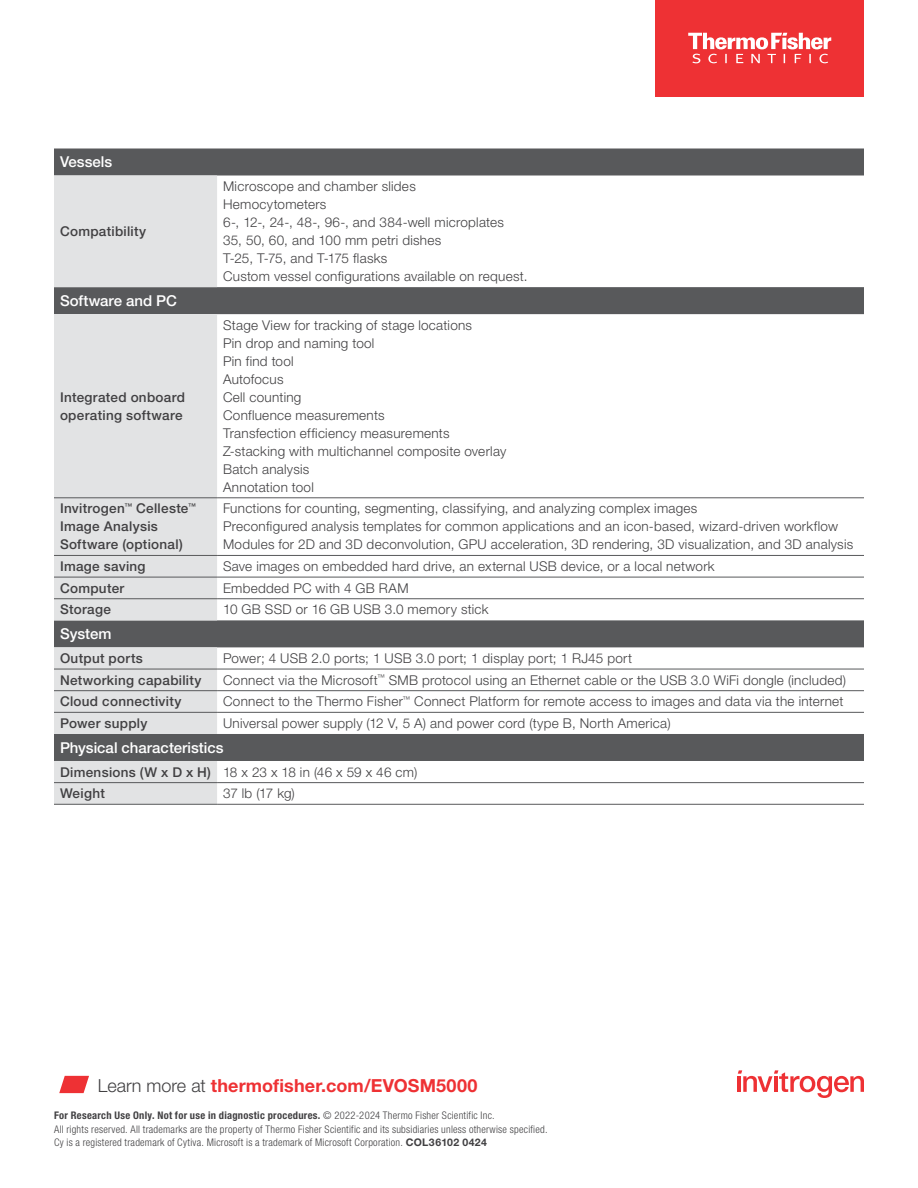
<style>
.page{position:relative;width:918px;height:1188px;background:#fff}
.page>*{position:absolute;margin:0;border:0;box-sizing:border-box;transform-origin:0 0}
.t1{font:700 18px "Helvetica Neue LTW1 G";letter-spacing:.01em;color:#ee3134}
.t2{font:500 15px "Helvetica Neue LTW1 G";color:#fff}
.t3{font:300 13.5px/18px "Helvetica Neue LTW1 G";letter-spacing:.02em;color:#414042}
.t4{font:500 13.5px/18px "Helvetica Neue LTW1 G";letter-spacing:.025em;color:#414042}
.t5{font:300 condensed 10.5px/13.5px "Helvetica Neue LTW1 G";letter-spacing:.025em;color:#414042}
.s1{font-weight:300}
.s2{font-weight:300;color:#414042}
.s3{font-weight:700}
.s4{font-weight:700;font-stretch:normal}
</style>
<div class="page">
<svg style="left:59px;top:1076px;width:30px;height:17px"></svg>
<svg style="left:54px;top:148px;width:810px;height:613px"></svg>
<svg style="left:54px;top:176px;width:163px;height:628px;background:#cfd0d1"></svg>
<hr style="left:54px;top:498px;width:163px;height:1px;background:#58595b">
<hr style="left:217px;top:498px;width:647px;height:1px;background:#58595b">
<hr style="left:54px;top:555px;width:163px;height:1px;background:#58595b">
<hr style="left:217px;top:555px;width:647px;height:1px;background:#58595b">
<hr style="left:54px;top:577px;width:163px;height:1px;background:#58595b">
<hr style="left:217px;top:577px;width:647px;height:1px;background:#58595b">
<hr style="left:54px;top:598px;width:163px;height:1px;background:#58595b">
<hr style="left:217px;top:598px;width:647px;height:1px;background:#58595b">
<hr style="left:54px;top:669px;width:163px;height:1px;background:#58595b">
<hr style="left:217px;top:669px;width:647px;height:1px;background:#58595b">
<hr style="left:54px;top:690px;width:163px;height:1px;background:#58595b">
<hr style="left:217px;top:690px;width:647px;height:1px;background:#58595b">
<hr style="left:54px;top:712px;width:163px;height:1px;background:#58595b">
<hr style="left:217px;top:712px;width:647px;height:1px;background:#58595b">
<hr style="left:54px;top:782px;width:163px;height:1px;background:#58595b">
<hr style="left:217px;top:782px;width:647px;height:1px;background:#58595b">
<hr style="left:54px;top:804px;width:163px;height:1px;background:#58595b">
<hr style="left:217px;top:804px;width:647px;height:1px;background:#58595b">
<svg style="left:738px;top:1070px;width:126px;height:28px"></svg>
<div style="left:656px;top:0;width:208px;height:96px;background:#ee3134"></div>
<svg style="left:688px;top:33px;width:143px;height:30px"></svg>
<p class="t2" style="left:60px;top:153px;width:54px">Vessels</p>
<p class="t4" style="left:60px;top:222px;width:88px">Compatibility</p>
<p class="t2" style="left:60px;top:292px;width:118px">Software and PC</p>
<p class="t4" style="left:60px;top:388px;width:127px">Integrated onboard operating software</p>
<p class="t3" style="left:223px;top:177px;width:306px">Microscope and chamber slides<br>Hemocytometers<br>6-, 12-, 24-, 48-, 96-, and 384-well microplates<br>35, 50, 60, and 100 mm petri dishes<br>T-25, T-75, and T-175 flasks<br>Custom vessel configurations available on request.</p>
<p class="t3" style="left:223px;top:316px;width:285px">Stage View for tracking of stage locations<br>Pin drop and naming tool<br>Pin find tool<br>Autofocus<br>Cell counting<br>Confluence measurements<br>Transfection efficiency measurements<br>Z-stacking with multichannel composite overlay<br>Batch analysis<br>Annotation tool</p>
<p class="t4" style="left:60px;top:500px;width:137px">Invitrogen<sup>™</sup> Celleste<sup>™<br></sup>Image Analysis<br>Software (optional)</p>
<p class="t3" style="left:223px;top:500px;width:632px">Functions for counting, segmenting, classifying, and analyzing complex images<br>Preconfigured analysis templates for common applications and an icon-based, wizard-driven workflow<br>Modules for 2D and 3D deconvolution, GPU acceleration, 3D rendering, 3D visualization, and 3D analysis</p>
<p class="t4" style="left:60px;top:557px;width:87px">Image saving</p>
<p class="t3" style="left:223px;top:557px;width:493px">Save images on embedded hard drive, an external USB device, or a local network</p>
<p class="t4" style="left:60px;top:579px;width:66px">Computer</p>
<p class="t3" style="left:223px;top:579px;width:187px">Embedded PC with 4 GB RAM</p>
<p class="t4" style="left:60px;top:601px;width:52px">Storage</p>
<p class="t3" style="left:223px;top:601px;width:267px">10 GB SSD or 16 GB USB 3.0 memory stick</p>
<p class="t2" style="left:60px;top:625px;width:53px">System</p>
<p class="t4" style="left:60px;top:649px;width:84px">Output ports</p>
<p class="t3" style="left:223px;top:649px;width:411px">Power; 4 USB 2.0 ports; 1 USB 3.0 port; 1 display port; 1 RJ45 port</p>
<p class="t4" style="left:60px;top:671px;width:143px">Networking capability</p>
<p class="t3" style="left:223px;top:671px;width:624px">Connect via the Microsoft<sup>™</sup> SMB protocol using an Ethernet cable or the USB 3.0 WiFi dongle (included)</p>
<p class="t4" style="left:60px;top:693px;width:123px">Cloud connectivity</p>
<p class="t3" style="left:223px;top:692px;width:622px">Connect to the Thermo Fisher<sup>™</sup> Connect Platform for remote access to images and data via the internet</p>
<p class="t4" style="left:60px;top:714px;width:89px">Power supply</p>
<p class="t3" style="left:223px;top:714px;width:449px">Universal power supply (12 V, 5 A) and power cord (type B, North America)</p>
<p class="t2" style="left:60px;top:738px;width:165px">Physical characteristics</p>
<p class="t4" style="left:60px;top:761px;width:359px;line-height:21.6px">Dimensions (W x D x H) <span class="s1">18 x 23 x 18 in (46 x 59 x 46 cm)<br></span>Weight</p>
<p class="t3" style="left:223px;top:784px;width:73px">37 lb (17 kg)</p>
<h1 class="t1" style="left:98px;top:1074px;width:381px"><span class="s2">Learn more at</span> thermofisher.com/EVOSM5000</h1>
<p class="t5" style="left:54px;top:1109px;width:495px"><span class="s3">For Research Use Only. Not for use in diagnostic procedures.</span> © 2022-2024 Thermo Fisher Scientific Inc.<br>All rights reserved. All trademarks are the property of Thermo Fisher Scientific and its subsidiaries unless otherwise specified.<br>Cy is a registered trademark of Cytiva. Microsoft is a trademark of Microsoft Corporation. <span class="s4">COL36102 0424</span></p>
</div>
